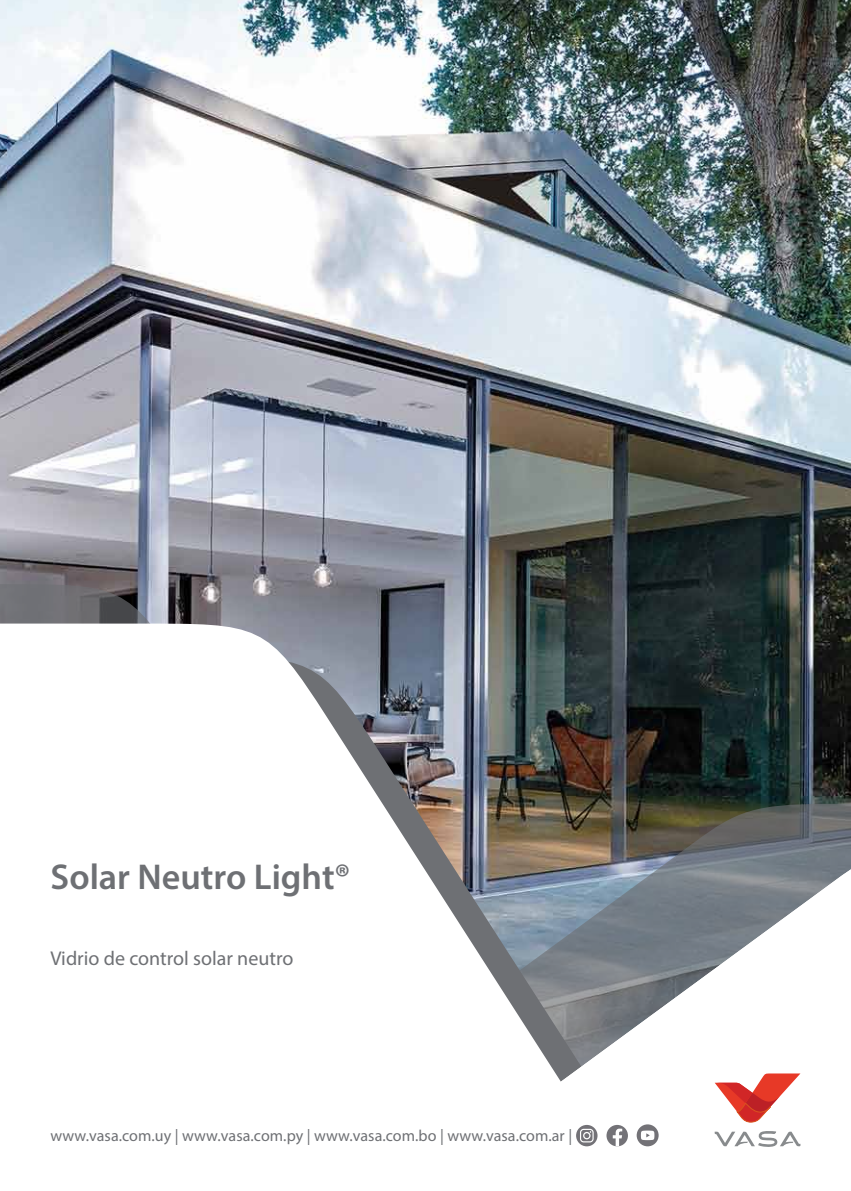
<style>
.page{position:relative;width:851px;height:1191px;background:#fff}
.page>*{position:absolute;margin:0;border:0;box-sizing:border-box;transform-origin:0 0}
.t1{font:600 36px "Myriad Pro";color:#6e7074}
.t2{font:20px "Myriad Pro";color:#6e7074}
.t3{font:16px "Myriad Pro";letter-spacing:.005em;color:#6e7074}
</style>
<div class="page">
<img style="left:0;top:0;width:850px;height:584px">
<svg style="left:0;top:584px;width:850px;height:38px;background:#565a5f"></svg>
<img style="left:0;top:622px;width:850px;height:458px">
<svg style="left:560px;top:843px;width:290px;height:304px"></svg>
<div style="left:606px;top:1125px;width:22px;height:21px;background:#737277;border-radius:50%"></div>
<svg style="left:612px;top:1128px;width:10px;height:18px"></svg>
<svg style="left:576px;top:1125px;width:21px;height:21px"></svg>
<svg style="left:636px;top:1124px;width:22px;height:22px"></svg>
<svg style="left:714px;top:1130px;width:86px;height:17px"></svg>
<svg style="left:714px;top:1073px;width:86px;height:49px"></svg>
<h1 class="t1" style="left:50px;top:854px;width:301px">Solar Neutro Light®</h1>
<p class="t2" style="left:50px;top:946px;width:244px">Vidrio de control solar neutro</p>
<p class="t3" style="left:50px;top:1126px;width:523px">www.vasa.com.uy | www.vasa.com.py | www.vasa.com.bo | www.vasa.com.ar |</p>
</div>
